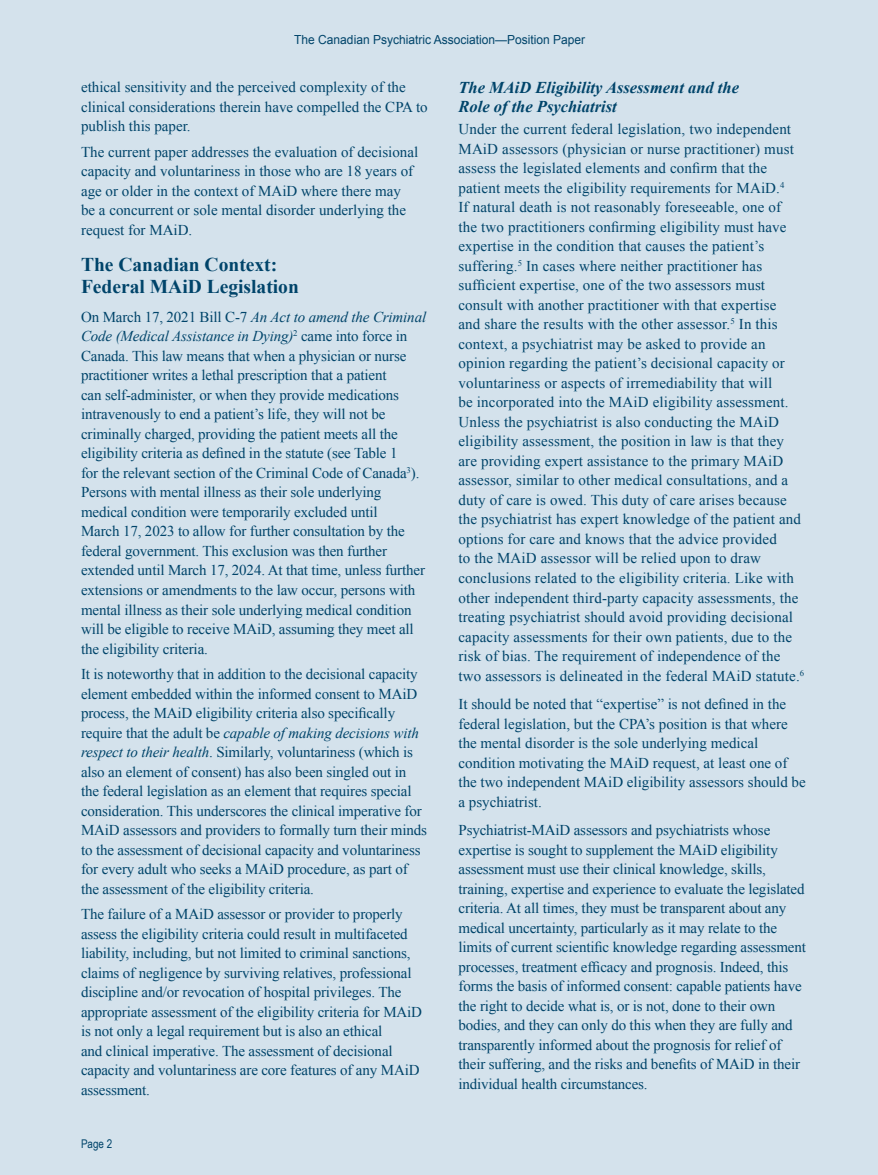
<style>
.page{position:relative;width:878px;height:1175px;background:#fff}
.page>*{position:absolute;margin:0;border:0;box-sizing:border-box;transform-origin:0 0}
.t1{font:700 19.5px/22.5px "Times New Roman";color:#00446a}
.t2{font:italic 700 16.5px/19.5px "Times New Roman";color:#00446a}
.t3{font:15px/19.5px "Times New Roman";letter-spacing:-.01em;color:#00446a}
.t4{font:15px/19.5px "Times New Roman";letter-spacing:.01em;color:#00446a}
.t5{font:12.45px "Arial";color:#00446a;scale:.96 1}
.t6{font:12px "Arial Narrow";color:#00446a}
.s1{font-style:italic}
</style>
<div class="page">
<div style="left:0;top:0;width:878px;height:1174px;background:#d4e2ec"></div>
<p class="t5" style="left:294px;top:31px;width:304px">The Canadian Psychiatric Association—Position Paper</p>
<p class="t3" style="left:81px;top:77px;width:348px">ethical sensitivity and the perceived complexity of the clinical considerations therein have compelled the CPA to publish this paper.</p>
<p class="t3" style="left:81px;top:142px;width:338px">The current paper addresses the evaluation of decisional capacity and voluntariness in those who are 18 years of age or older in the context of MAiD where there may be a concurrent or sole mental disorder underlying the request for MAiD.</p>
<h1 class="t1" style="left:81px;top:252px;width:219px">The Canadian Context:<br>Federal MAiD Legislation</h1>
<p class="t3" style="left:81px;top:307px;width:346px">On March 17, 2021 Bill C-7 <span class="s1">An Act to amend the Criminal Code (Medical Assistance in Dying)</span><sup>2</sup> came into force in Canada. This law means that when a physician or nurse practitioner writes a lethal prescription that a patient<br>can self-administer, or when they provide medications intravenously to end a patient’s life, they will not be criminally charged, providing the patient meets all the eligibility criteria as defined in the statute (see Table 1<br>for the relevant section of the Criminal Code of Canada<sup>3</sup>).<br>Persons with mental illness as their sole underlying medical condition were temporarily excluded until<br>March 17, 2023 to allow for further consultation by the federal government. This exclusion was then further extended until March 17, 2024. At that time, unless further extensions or amendments to the law occur, persons with mental illness as their sole underlying medical condition will be eligible to receive MAiD, assuming they meet all the eligibility criteria.</p>
<p class="t3" style="left:81px;top:664px;width:347px">It is noteworthy that in addition to the decisional capacity element embedded within the informed consent to MAiD process, the MAiD eligibility criteria also specifically require that the adult be <span class="s1">capable of making decisions with respect to their health</span>. Similarly, voluntariness (which is also an element of consent) has also been singled out in the federal legislation as an element that requires special consideration. This underscores the clinical imperative for MAiD assessors and providers to formally turn their minds to the assessment of decisional capacity and voluntariness for every adult who seeks a MAiD procedure, as part of the assessment of the eligibility criteria.</p>
<p class="t3" style="left:81px;top:904px;width:342px">The failure of a MAiD assessor or provider to properly assess the eligibility criteria could result in multifaceted liability, including, but not limited to criminal sanctions, claims of negligence by surviving relatives, professional discipline and/or revocation of hospital privileges. The appropriate assessment of the eligibility criteria for MAiD is not only a legal requirement but is also an ethical<br>and clinical imperative. The assessment of decisional capacity and voluntariness are core features of any MAiD assessment.</p>
<p class="t6" style="left:81px;top:1135px;width:33px">Page 2</p>
<p class="t2" style="left:458px;top:77px;width:282px">The MAiD Eligibility Assessment and the<br>Role of the Psychiatrist</p>
<p class="t4" style="left:458px;top:119px;width:347px">Under the current federal legislation, two independent MAiD assessors (physician or nurse practitioner) must assess the legislated elements and confirm that the patient meets the eligibility requirements for MAiD.<sup>4<br></sup>If natural death is not reasonably foreseeable, one of<br>the two practitioners confirming eligibility must have expertise in the condition that causes the patient’s suffering.<sup>5</sup> In cases where neither practitioner has sufficient expertise, one of the two assessors must consult with another practitioner with that expertise<br>and share the results with the other assessor.<sup>5</sup> In this context, a psychiatrist may be asked to provide an opinion regarding the patient’s decisional capacity or voluntariness or aspects of irremediability that will<br>be incorporated into the MAiD eligibility assessment.<br>Unless the psychiatrist is also conducting the MAiD eligibility assessment, the position in law is that they are providing expert assistance to the primary MAiD assessor, similar to other medical consultations, and a duty of care is owed. This duty of care arises because the psychiatrist has expert knowledge of the patient and options for care and knows that the advice provided<br>to the MAiD assessor will be relied upon to draw conclusions related to the eligibility criteria. Like with other independent third-party capacity assessments, the treating psychiatrist should avoid providing decisional capacity assessments for their own patients, due to the risk of bias. The requirement of independence of the two assessors is delineated in the federal MAiD statute.<sup>6</sup></p>
<p class="t3" style="left:458px;top:694px;width:349px">It should be noted that “expertise” is not defined in the federal legislation, but the CPA’s position is that where the mental disorder is the sole underlying medical condition motivating the MAiD request, at least one of the two independent MAiD eligibility assessors should be a psychiatrist.</p>
<p class="t3" style="left:458px;top:820px;width:349px">Psychiatrist-MAiD assessors and psychiatrists whose expertise is sought to supplement the MAiD eligibility assessment must use their clinical knowledge, skills, training, expertise and experience to evaluate the legislated criteria. At all times, they must be transparent about any medical uncertainty, particularly as it may relate to the limits of current scientific knowledge regarding assessment processes, treatment efficacy and prognosis. Indeed, this forms the basis of informed consent: capable patients have the right to decide what is, or is not, done to their own bodies, and they can only do this when they are fully and transparently informed about the prognosis for relief of their suffering, and the risks and benefits of MAiD in their individual health circumstances.</p>
</div>
